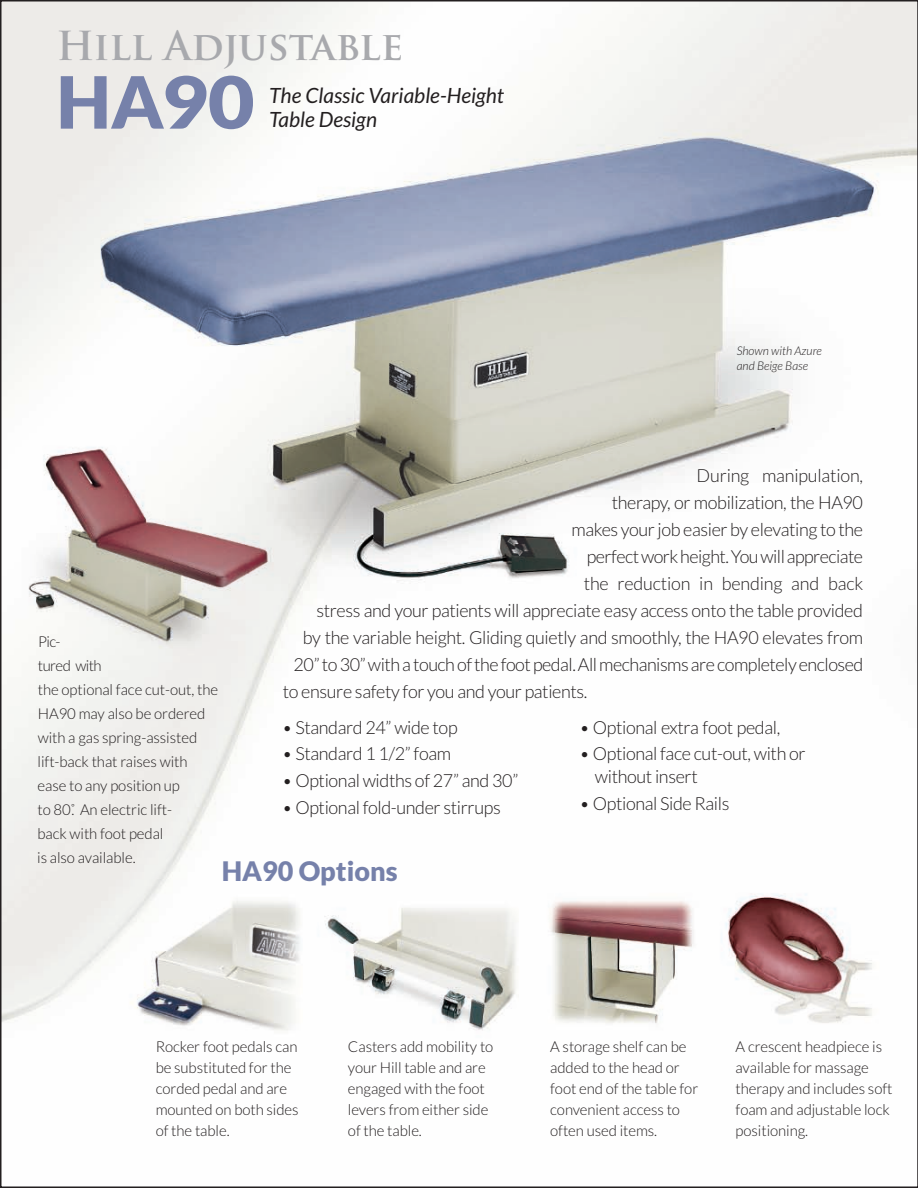
<style>
.page{position:relative;width:918px;height:1188px;background:#fff}
.page>*{position:absolute;margin:0;border:0;box-sizing:border-box;transform-origin:0 0}
.t1{font:900 72px "Lato";color:#7681aa}
.t2{font:700 39px "Trajan Pro";color:#a8a9ad}
.t3{font:900 27px "Lato";color:#7681aa}
.t4{font:italic 21px/24px "Lato";color:#231f20}
.t5{font:300 18px/22.5px "Lato";letter-spacing:-.02em;color:#231f20}
.t6{font:300 15px/21px "Lato";letter-spacing:-.005em;color:#231f20}
.t7{font:italic 300 12px/15px "Lato";color:#231f20}
</style>
<div class="page">
<img style="left:3px;top:3px;width:912px;height:1028px">
<h2 class="t2" style="left:56px;top:30px;width:348px">Hill Adjustable</h2>
<h1 class="t1" style="left:56px;top:62px;width:200px">HA90</h1>
<p class="t4" style="left:269px;top:84px;width:236px">The Classic Variable-Height<br>Table Design</p>
<p class="t7" style="left:737px;top:344px;width:87px">Shown with Azure and Beige Base</p>
<p class="t5" style="left:697px;top:465px;width:168px">During manipulation,</p>
<p class="t5" style="left:612px;top:492px;width:253px">therapy, or mobilization, the HA90</p>
<p class="t5" style="left:571px;top:519px;width:293px">makes your job easier by elevating to the</p>
<p class="t5" style="left:587px;top:546px;width:278px">perfect work height. You will appreciate</p>
<p class="t5" style="left:584px;top:573px;width:281px">the reduction in bending and back</p>
<p class="t5" style="left:316px;top:600px;width:548px">stress and your patients will appreciate easy access onto the table provided</p>
<p class="t5" style="left:303px;top:627px;width:562px">by the variable height. Gliding quietly and smoothly, the HA90 elevates from</p>
<p class="t5" style="left:294px;top:654px;width:571px">20” to 30” with a touch of the foot pedal. All mechanisms are completely enclosed</p>
<p class="t5" style="left:283px;top:681px;width:306px">to ensure safety for you and your patients.</p>
<p class="t6" style="left:37px;top:630px;width:182px;line-height:24px">Pic-<br>tured with<br>the optional face cut-out, the<br>HA90 may also be ordered with a gas spring-assisted lift-back that raises with ease to any position up<br>to 80˚. An electric lift-<br>back with foot pedal<br>is also available.</p>
<p class="t5" style="left:282px;top:716px;width:177px">• Standard 24” wide top</p>
<p class="t5" style="left:282px;top:743px;width:170px">• Standard 1 1/2” foam</p>
<p class="t5" style="left:282px;top:770px;width:238px">• Optional widths of 27” and 30”</p>
<p class="t5" style="left:282px;top:797px;width:220px">• Optional fold-under stirrups</p>
<p class="t5" style="left:580px;top:716px;width:202px">• Optional extra foot pedal,</p>
<p class="t5" style="left:595px;top:743px;width:212px;text-indent:-15px">• Optional face cut-out, with or without insert</p>
<p class="t5" style="left:580px;top:792px;width:151px">• Optional Side Rails</p>
<h3 class="t3" style="left:222px;top:856px;width:177px">HA90 Options</h3>
<p class="t6" style="left:156px;top:1037px;width:144px">Rocker foot pedals can be substituted for the corded pedal and are mounted on both sides of the table.</p>
<p class="t6" style="left:348px;top:1037px;width:147px">Casters add mobility to your Hill table and are engaged with the foot levers from either side of the table.</p>
<p class="t6" style="left:550px;top:1037px;width:150px">A storage shelf can be added to the head or foot end of the table for convenient access to often used items.</p>
<p class="t6" style="left:736px;top:1037px;width:158px">A crescent headpiece is available for massage therapy and includes soft foam and adjustable lock positioning.</p>
</div>
